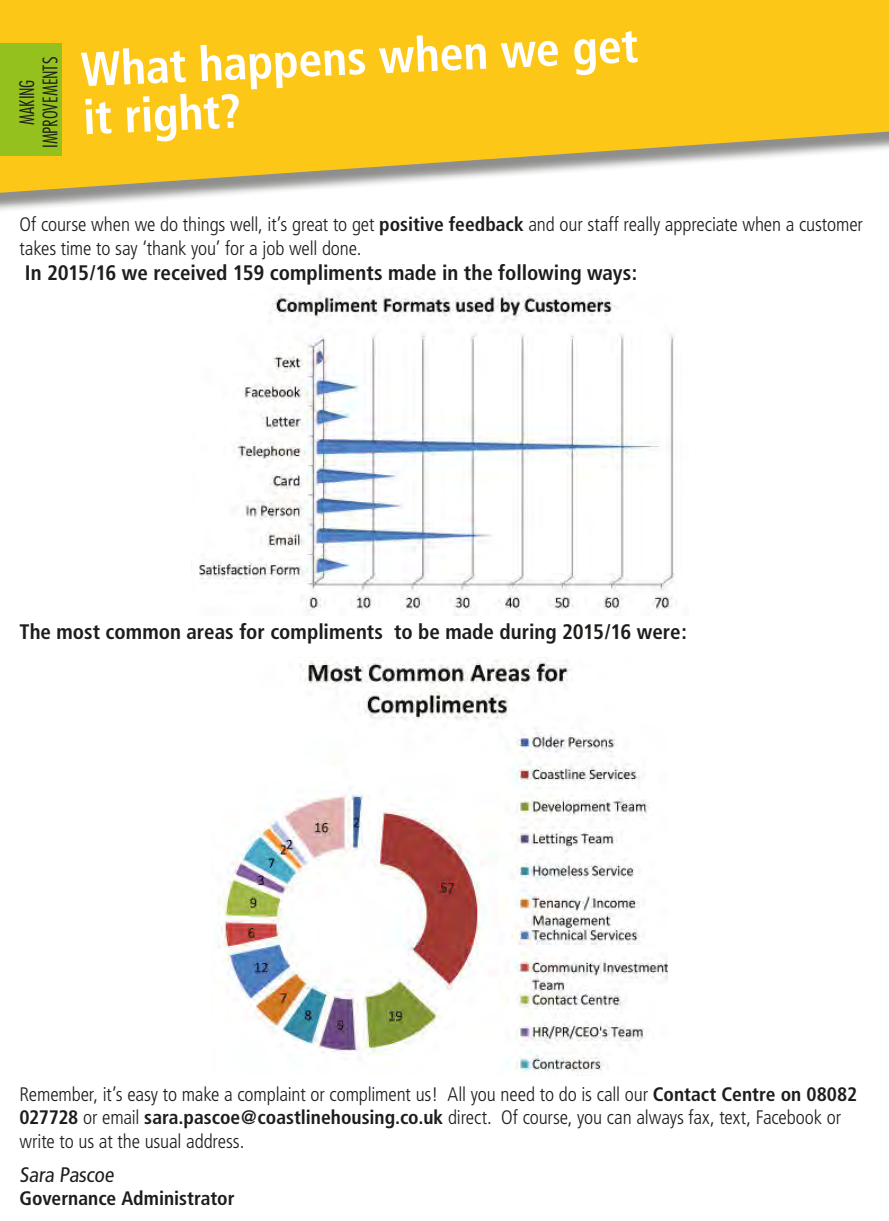
<style>
.page{position:relative;width:889px;height:1221px;background:#fff}
.page>*{position:absolute;margin:0;border:0;box-sizing:border-box;transform-origin:0 0}
.t1{font:700 condensed 48px/49.7px "Frutiger";color:#fff}
.t2{font:700 condensed 21px "Frutiger";color:#1d1d1b}
.t3{font:condensed 21px "Frutiger";color:#1d1d1b}
.t4{font:300 condensed 19.5px/23.4px "Frutiger";letter-spacing:-.005em;color:#1d1d1b}
.t5{font:700 condensed 19.5px "Frutiger";color:#1d1d1b}
.t6{font:300 condensed 19.5px/23.4px "Futura";color:#1d1d1b;text-align:center}
.s1{font-weight:700}
</style>
<div class="page">
<div style="left:0;top:0;width:888px;height:212px;background:#1d1d1b;opacity:.5"></div>
<svg style="left:0;top:0;width:888px;height:193px;background:#f6c937"></svg>
<img style="left:199px;top:293px;width:476px;height:322px">
<img style="left:218px;top:660px;width:449px;height:415px">
<div style="left:0;top:43px;width:62px;height:113px;background:#95c11f"></div>
<p class="t6" style="left:15px;top:148px;width:93px;rotate:-90deg">MAKING<br>IMPROVEMENTS</p>
<p class="t1" style="left:80px;top:43px;width:559px;rotate:-2deg">What happens when we get it right?</p>
<p class="t4" style="left:19px;top:213px;width:844px">Of course when we do things well, it’s great to get <span class="s1">positive feedback</span> and our staff really appreciate when a customer takes time to say ‘thank you’ for a job well done.</p>
<p class="t2" style="left:25px;top:260px;width:613px">In 2015/16 we received 159 compliments made in the following ways:</p>
<p class="t2" style="left:19px;top:619px;width:668px">The most common areas for compliments to be made during 2015/16 were:</p>
<p class="t4" style="left:19px;top:1082px;width:839px">Remember, it’s easy to make a complaint or compliment us! All you need to do is call our <span class="s1">Contact Centre on 08082<br>027728</span> or email <span class="s1">sara.pascoe@coastlinehousing.co.uk</span> direct. Of course, you can always fax, text, Facebook or write to us at the usual address.</p>
<p class="t3" style="left:19px;top:1162px;width:98px">Sara Pascoe</p>
<p class="t5" style="left:19px;top:1186px;width:216px">Governance Administrator</p>
</div>
